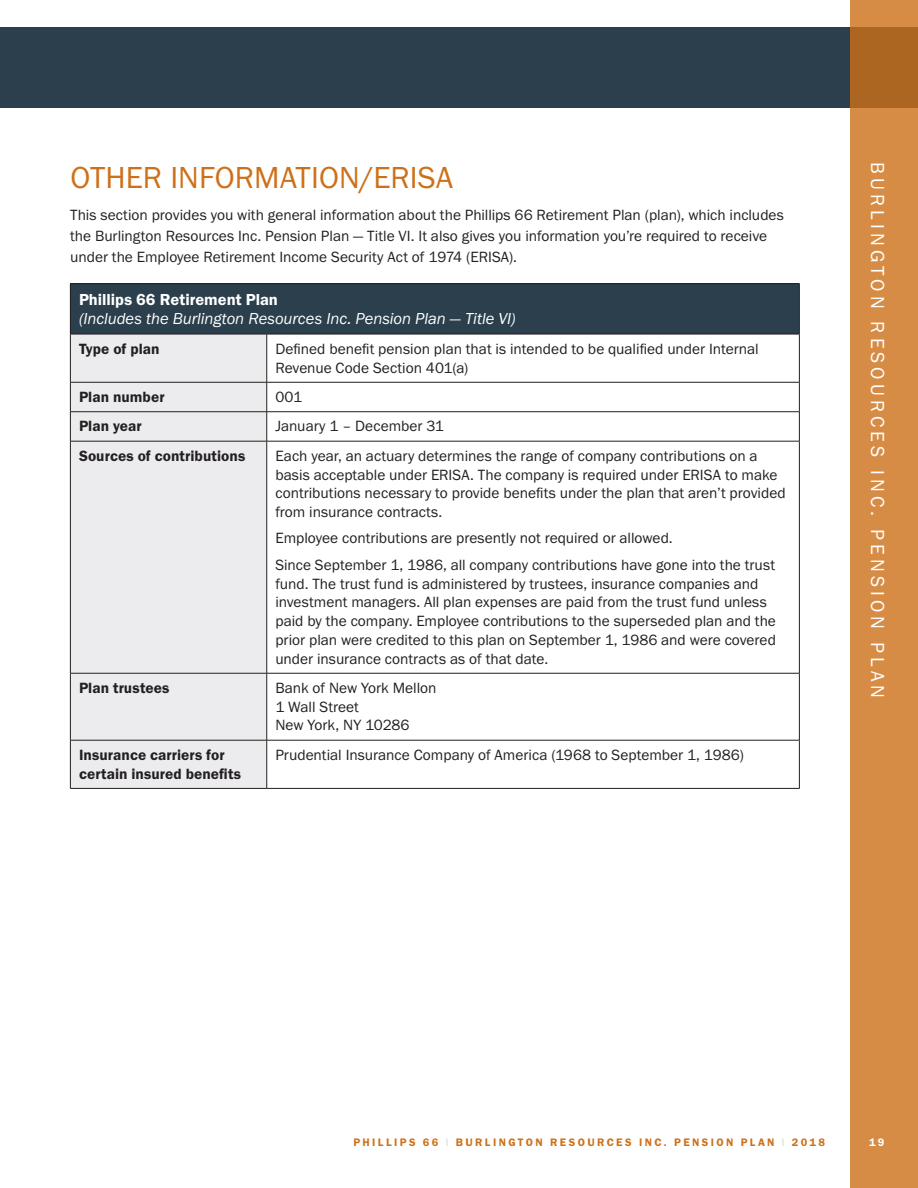
<style>
.page{position:relative;width:918px;height:1188px;background:#fff}
.page>*{position:absolute;margin:0;border:0;box-sizing:border-box;transform-origin:0 0}
.Head_1{font:31.5px "Franklin Gothic FS";color:#ce7018}
.t1{font:19.5px "Franklin Gothic FS";letter-spacing:.215em;color:#fff}
.CHT_Head_1{font:italic 16.5px/19.5px "Franklin Gothic FS";letter-spacing:-.005em;color:#fff}
.CHT_Body{font:15.3px/18.8px "Franklin Gothic FS";color:#231f20}
.Body{font:15.3px/21px "Franklin Gothic FS";color:#231f20}
.CHT_Col_1{font:600 15.3px/18.8px "Franklin Gothic FS";letter-spacing:.005em;color:#231f20}
.t2{font:600 11.25px "Franklin Gothic FS";letter-spacing:.215em;color:#ce7018}
.t3{font:600 11.25px "Franklin Gothic FS";color:#fff}
.s1{font-weight:600;font-style:normal}
.s2{font-weight:400;color:#d4d2ce}
</style>
<div class="page">
<div style="left:0;top:27px;width:918px;height:81px;background:#2b404c"></div>
<div style="left:850px;top:0;width:68px;height:1188px;background:#d78c46"></div>
<div style="left:70px;top:284px;width:729px;height:50px;background:#2b404c"></div>
<div style="left:71px;top:335px;width:196px;height:453px;background:#ececee"></div>
<svg style="left:268px;top:335px;width:531px;height:453px"></svg>
<hr style="left:70px;top:382px;width:197px;height:1px;background:#231f20">
<hr style="left:267px;top:382px;width:533px;height:1px;background:#231f20">
<hr style="left:70px;top:411px;width:197px;height:1px;background:#231f20">
<hr style="left:267px;top:411px;width:533px;height:1px;background:#231f20">
<hr style="left:799px;top:334px;width:1px;height:48px;background:#231f20">
<hr style="left:799px;top:382px;width:1px;height:30px;background:#231f20">
<svg style="left:799px;top:412px;width:1px;height:29px"></svg>
<hr style="left:267px;top:441px;width:533px;height:1px;background:#231f20">
<hr style="left:799px;top:441px;width:1px;height:232px;background:#231f20">
<hr style="left:267px;top:673px;width:533px;height:1px;background:#231f20">
<hr style="left:799px;top:673px;width:1px;height:67px;background:#231f20">
<hr style="left:267px;top:740px;width:533px;height:1px;background:#231f20">
<hr style="left:799px;top:740px;width:1px;height:48px;background:#231f20">
<hr style="left:267px;top:788px;width:533px;height:1px;background:#231f20">
<hr style="left:70px;top:283px;width:197px;height:1px;background:#231f20">
<hr style="left:70px;top:284px;width:1px;height:50px;background:#231f20">
<hr style="left:267px;top:283px;width:533px;height:1px;background:#231f20">
<hr style="left:799px;top:284px;width:1px;height:50px;background:#231f20">
<hr style="left:267px;top:334px;width:533px;height:1px;background:#231f20">
<hr style="left:70px;top:334px;width:197px;height:1px;background:#231f20">
<hr style="left:70px;top:334px;width:1px;height:48px;background:#231f20">
<hr style="left:267px;top:334px;width:1px;height:48px;background:#231f20">
<hr style="left:70px;top:382px;width:1px;height:30px;background:#231f20">
<hr style="left:267px;top:382px;width:1px;height:30px;background:#231f20">
<svg style="left:70px;top:412px;width:1px;height:29px"></svg>
<svg style="left:267px;top:412px;width:1px;height:29px"></svg>
<hr style="left:70px;top:441px;width:197px;height:1px;background:#231f20">
<hr style="left:70px;top:441px;width:1px;height:232px;background:#231f20">
<hr style="left:267px;top:441px;width:1px;height:232px;background:#231f20">
<hr style="left:70px;top:673px;width:197px;height:1px;background:#231f20">
<hr style="left:70px;top:673px;width:1px;height:67px;background:#231f20">
<hr style="left:267px;top:673px;width:1px;height:67px;background:#231f20">
<hr style="left:70px;top:740px;width:197px;height:1px;background:#231f20">
<hr style="left:70px;top:740px;width:1px;height:48px;background:#231f20">
<hr style="left:267px;top:740px;width:1px;height:48px;background:#231f20">
<hr style="left:70px;top:788px;width:197px;height:1px;background:#231f20">
<p class="Head_1" style="left:70px;top:160px;width:385px">OTHER INFORMATION/ERISA</p>
<p class="Body" style="left:70px;top:204px;width:715px">This section provides you with general information about the Phillips 66 Retirement Plan (plan), which includes the Burlington Resources Inc. Pension Plan — Title VI. It also gives you information you’re required to receive under the Employee Retirement Income Security Act of 1974 (ERISA).</p>
<p class="CHT_Head_1" style="left:79px;top:290px;width:438px"><span class="s1">Phillips 66 Retirement Plan<br></span>(Includes the Burlington Resources Inc. Pension Plan — Title VI)</p>
<p class="CHT_Col_1" style="left:79px;top:340px;width:82px">Type of plan</p>
<p class="CHT_Body" style="left:275px;top:340px;width:485px">Defined benefit pension plan that is intended to be qualified under Internal<br>Revenue Code Section 401(a)</p>
<p class="CHT_Col_1" style="left:79px;top:388px;width:87px">Plan number</p>
<p class="CHT_Body" style="left:275px;top:388px;width:28px">001</p>
<p class="CHT_Col_1" style="left:79px;top:417px;width:64px">Plan year</p>
<p class="CHT_Body" style="left:275px;top:417px;width:170px">January 1 – December 31</p>
<p class="CHT_Col_1" style="left:79px;top:447px;width:168px">Sources of contributions</p>
<p class="CHT_Body" style="left:275px;top:447px;width:512px">Each year, an actuary determines the range of company contributions on a basis acceptable under ERISA. The company is required under ERISA to make contributions necessary to provide benefits under the plan that aren’t provided from insurance contracts.</p>
<p class="CHT_Body" style="left:275px;top:529px;width:399px">Employee contributions are presently not required or allowed.</p>
<p class="CHT_Body" style="left:275px;top:556px;width:502px">Since September 1, 1986, all company contributions have gone into the trust fund. The trust fund is administered by trustees, insurance companies and investment managers. All plan expenses are paid from the trust fund unless paid by the company. Employee contributions to the superseded plan and the prior plan were credited to this plan on September 1, 1986 and were covered under insurance contracts as of that date.</p>
<p class="CHT_Col_1" style="left:79px;top:679px;width:92px">Plan trustees</p>
<p class="CHT_Body" style="left:275px;top:679px;width:163px">Bank of New York Mellon<br>1 Wall Street<br>New York, NY 10286</p>
<p class="CHT_Col_1" style="left:79px;top:746px;width:164px">Insurance carriers for certain insured benefits</p>
<p class="CHT_Body" style="left:275px;top:746px;width:470px">Prudential Insurance Company of America (1968 to September 1, 1986)</p>
<p class="t1" style="left:888px;top:162px;width:538px;rotate:90deg">BURLINGTON RESOURCES INC. PENSION PLAN</p>
<p class="t2" style="left:354px;top:1136px;width:473px">PHILLIPS 66 <span class="s2">l</span> BURLINGTON RESOURCES INC. PENSION PLAN <span class="s2">l</span> 2018</p>
<p class="t3" style="left:869px;top:1136px;width:17px">19</p>
</div>
